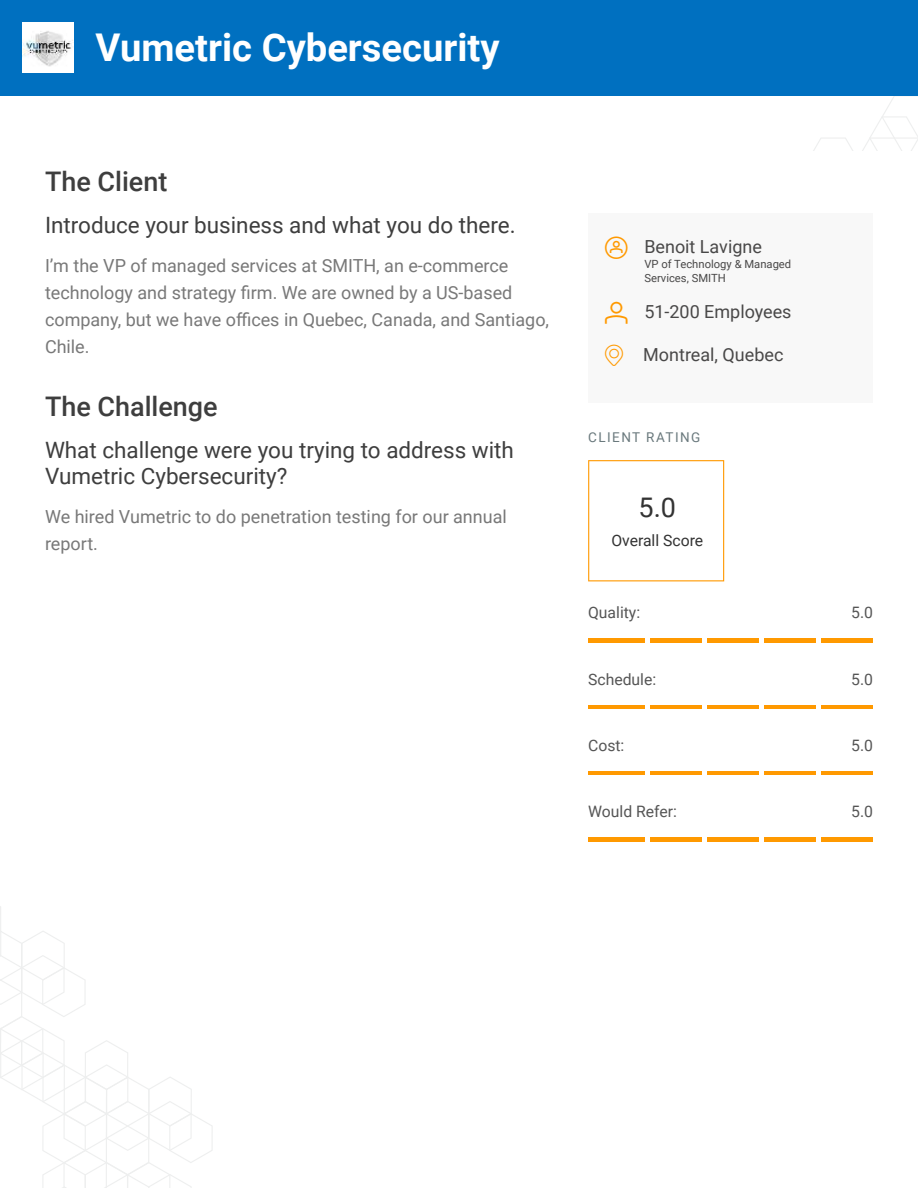
<style>
.page{position:relative;width:918px;height:1188px;background:#fff}
.page>*{position:absolute;margin:0;border:0;box-sizing:border-box;transform-origin:0 0}
.t1{font:700 38.25px "Roboto";color:#fff}
.t2{font:500 27px "Roboto";color:#3e3e3e}
.t3{font:27px "Roboto";color:#333}
.t4{font:22.5px/25.8px "Roboto";color:#3e3e3e}
.t5{font:18px/27px "Roboto";color:#787878}
.t6{font:18px "Roboto";color:#494848}
.t7{font:15.75px "Roboto";color:#555}
.t8{font:15.75px "Roboto";color:#333}
.t9{font:13.5px "Roboto";letter-spacing:.105em;color:#6a797d}
.t10{font:11.25px/13.5px "Roboto";color:#494848}
.s1{font-family:"icons font";font-size:22.5px;color:#f90}
.s2{font-family:"icons font";font-size:21.3px;color:#f90}
</style>
<div class="page">
<svg style="left:0;top:906px;width:213px;height:282px"></svg>
<div style="left:0;top:0;width:918px;height:96px;background:#0070c0"></div>
<img style="left:22px;top:23px;width:51px;height:50px">
<div style="left:588px;top:214px;width:285px;height:189px;background:#f8f8f8"></div>
<svg style="left:588px;top:460px;width:136px;height:121px"></svg>
<hr style="left:588px;top:639px;width:285px;height:3px;background:#f90">
<hr style="left:588px;top:705px;width:285px;height:4px;background:#f90">
<hr style="left:588px;top:772px;width:285px;height:3px;background:#f90">
<hr style="left:588px;top:838px;width:285px;height:3px;background:#f90">
<svg style="left:645px;top:639px;width:5px;height:3px"></svg>
<svg style="left:702px;top:639px;width:5px;height:3px"></svg>
<svg style="left:735px;top:96px;width:183px;height:547px"></svg>
<svg style="left:645px;top:705px;width:5px;height:4px"></svg>
<svg style="left:702px;top:705px;width:5px;height:4px"></svg>
<svg style="left:759px;top:705px;width:5px;height:4px"></svg>
<svg style="left:816px;top:705px;width:5px;height:4px"></svg>
<svg style="left:645px;top:772px;width:5px;height:3px"></svg>
<svg style="left:702px;top:772px;width:5px;height:3px"></svg>
<svg style="left:759px;top:772px;width:5px;height:3px"></svg>
<svg style="left:816px;top:772px;width:5px;height:3px"></svg>
<svg style="left:645px;top:838px;width:5px;height:3px"></svg>
<svg style="left:702px;top:838px;width:5px;height:3px"></svg>
<svg style="left:759px;top:838px;width:5px;height:3px"></svg>
<svg style="left:816px;top:838px;width:5px;height:3px"></svg>
<h1 class="t1" style="left:96px;top:32px;width:406px">Vumetric Cybersecurity</h1>
<h2 class="t2" style="left:45px;top:169px;width:124px">The Client</h2>
<p class="t4" style="left:45px;top:214px;width:472px">Introduce your business and what you do there.</p>
<p class="t5" style="left:45px;top:253px;width:506px">I’m the VP of managed services at SMITH, an e-commerce technology and strategy firm. We are owned by a US-based company, but we have offices in Quebec, Canada, and Santiago, Chile.</p>
<h2 class="t2" style="left:45px;top:394px;width:174px">The Challenge</h2>
<p class="t4" style="left:45px;top:439px;width:471px">What challenge were you trying to address with<br>Vumetric Cybersecurity?</p>
<p class="t5" style="left:45px;top:504px;width:463px">We hired Vumetric to do penetration testing for our annual report.</p>
<p class="t6" style="left:605px;top:238px;width:158px"><span class="s1">E</span> Benoit Lavigne</p>
<p class="t10" style="left:644px;top:258px;width:148px">VP of Technology &amp; Managed<br>Services, SMITH</p>
<p class="t6" style="left:605px;top:303px;width:188px"><span class="s1">H</span> 51-200 Employees</p>
<p class="t6" style="left:605px;top:346px;width:180px"><span class="s2">F</span> Montreal, Quebec</p>
<p class="t9" style="left:588px;top:431px;width:114px">CLIENT RATING</p>
<h2 class="t3" style="left:639px;top:494px;width:39px">5.0</h2>
<p class="t8" style="left:611px;top:533px;width:93px">Overall Score</p>
<p class="t7" style="left:588px;top:605px;width:54px">Quality:</p>
<p class="t7" style="left:851px;top:605px;width:23px">5.0</p>
<p class="t7" style="left:588px;top:672px;width:70px">Schedule:</p>
<p class="t7" style="left:851px;top:672px;width:23px">5.0</p>
<p class="t7" style="left:588px;top:738px;width:38px">Cost:</p>
<p class="t7" style="left:851px;top:738px;width:23px">5.0</p>
<p class="t7" style="left:588px;top:804px;width:90px">Would Refer:</p>
<p class="t7" style="left:851px;top:804px;width:23px">5.0</p>
</div>
